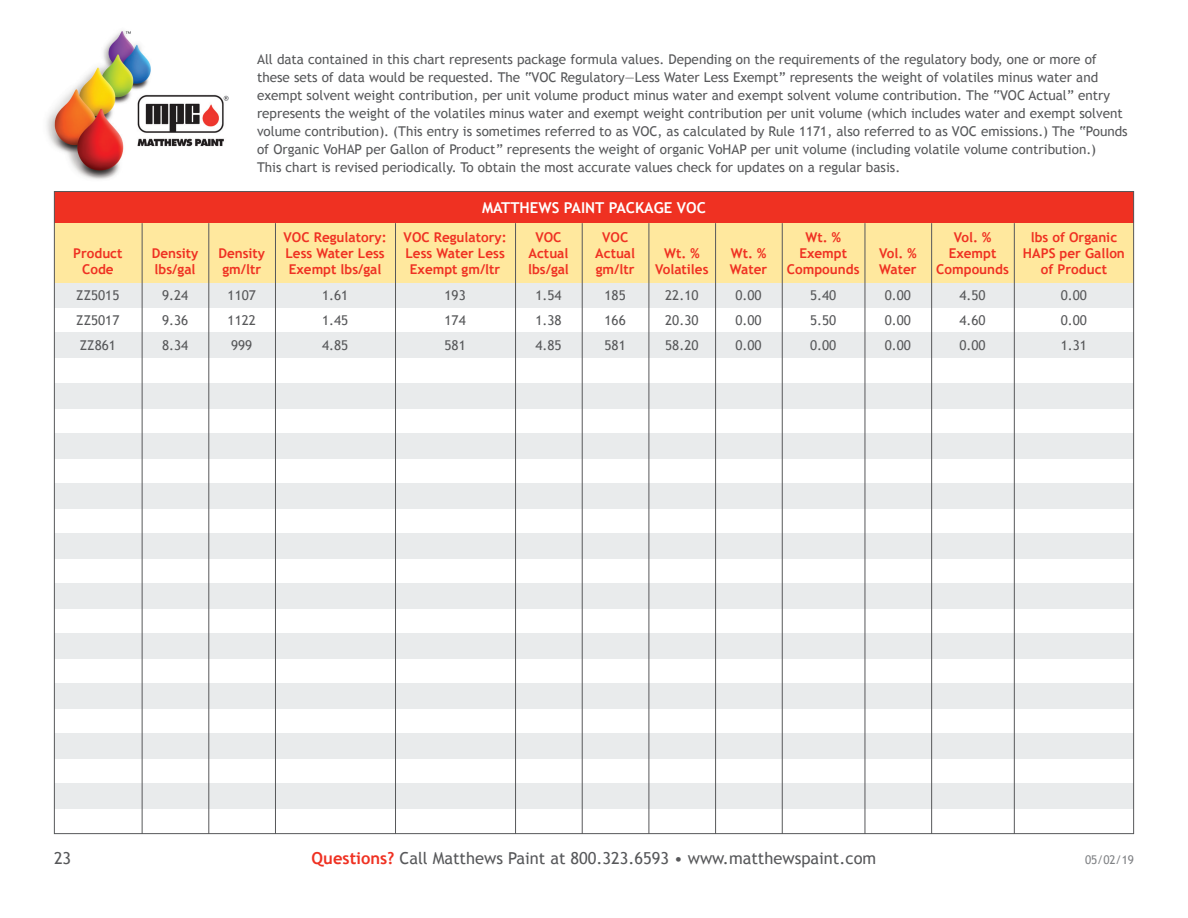
<style>
.page{position:relative;width:1188px;height:918px;background:#fff}
.page>*{position:absolute;margin:0;border:0;box-sizing:border-box;transform-origin:0 0}
.t1{font:16.5px "Trebuchet MS";color:#57585a}
.t2{font:16.5px "Trebuchet MS";color:#57585a}
.t3{font:700 15px "Trebuchet MS";color:#fff}
.t4{font:13.5px/18px "Trebuchet MS";color:#57585a}
.t5{font:700 13.5px/16.2px "Trebuchet MS";color:#ef3122;text-align:center}
.t6{font:12px "Trebuchet MS";color:#808285}
.s1{font-weight:700;color:#ef3122}
</style>
<div class="page">
<img style="left:46px;top:30px;width:183px;height:150px">
<div style="left:54px;top:283px;width:1080px;height:25px;background:#e9ebec"></div>
<div style="left:54px;top:333px;width:1080px;height:25px;background:#e9ebec"></div>
<div style="left:54px;top:383px;width:1080px;height:25px;background:#e9ebec"></div>
<div style="left:54px;top:433px;width:1080px;height:25px;background:#e9ebec"></div>
<div style="left:54px;top:483px;width:1080px;height:25px;background:#e9ebec"></div>
<div style="left:54px;top:533px;width:1080px;height:25px;background:#e9ebec"></div>
<div style="left:54px;top:583px;width:1080px;height:25px;background:#e9ebec"></div>
<div style="left:54px;top:634px;width:1080px;height:25px;background:#e9ebec"></div>
<div style="left:54px;top:684px;width:1080px;height:25px;background:#e9ebec"></div>
<div style="left:54px;top:734px;width:1080px;height:25px;background:#e9ebec"></div>
<div style="left:54px;top:784px;width:1080px;height:25px;background:#e9ebec"></div>
<div style="left:54px;top:191px;width:1080px;height:32px;background:#ef3122"></div>
<div style="left:275px;top:223px;width:120px;height:60px;background:#ffe89e"></div>
<div style="left:395px;top:223px;width:120px;height:60px;background:#ffe89e"></div>
<div style="left:54px;top:223px;width:88px;height:60px;background:#ffe89e"></div>
<div style="left:142px;top:223px;width:66px;height:60px;background:#ffe89e"></div>
<div style="left:208px;top:223px;width:67px;height:60px;background:#ffe89e"></div>
<div style="left:515px;top:223px;width:67px;height:60px;background:#ffe89e"></div>
<div style="left:582px;top:223px;width:67px;height:60px;background:#ffe89e"></div>
<div style="left:649px;top:223px;width:66px;height:60px;background:#ffe89e"></div>
<div style="left:715px;top:223px;width:67px;height:60px;background:#ffe89e"></div>
<div style="left:782px;top:223px;width:83px;height:60px;background:#ffe89e"></div>
<div style="left:865px;top:223px;width:66px;height:60px;background:#ffe89e"></div>
<div style="left:931px;top:223px;width:83px;height:60px;background:#ffe89e"></div>
<div style="left:1014px;top:223px;width:120px;height:60px;background:#ffe89e"></div>
<hr style="left:142px;top:223px;width:1px;height:611px;background:#57585a">
<hr style="left:208px;top:223px;width:1px;height:611px;background:#57585a">
<hr style="left:275px;top:223px;width:1px;height:611px;background:#57585a">
<hr style="left:395px;top:223px;width:1px;height:611px;background:#57585a">
<hr style="left:515px;top:223px;width:1px;height:611px;background:#57585a">
<hr style="left:582px;top:223px;width:1px;height:611px;background:#57585a">
<hr style="left:649px;top:223px;width:1px;height:611px;background:#57585a">
<hr style="left:715px;top:223px;width:1px;height:611px;background:#57585a">
<hr style="left:782px;top:223px;width:1px;height:611px;background:#57585a">
<hr style="left:865px;top:223px;width:1px;height:611px;background:#57585a">
<hr style="left:931px;top:223px;width:1px;height:611px;background:#57585a">
<hr style="left:1014px;top:223px;width:1px;height:611px;background:#57585a">
<p class="t4" style="left:257px;top:50px;width:872px">All data contained in this chart represents package formula values. Depending on the requirements of the regulatory body, one or more of these sets of data would be requested. The “VOC Regulatory—Less Water Less Exempt” represents the weight of volatiles minus water and exempt solvent weight contribution, per unit volume product minus water and exempt solvent volume contribution. The “VOC Actual” entry represents the weight of the volatiles minus water and exempt weight contribution per unit volume (which includes water and exempt solvent volume contribution). (This entry is sometimes referred to as VOC, as calculated by Rule 1171, also referred to as VOC emissions.) The “Pounds of Organic VoHAP per Gallon of Product” represents the weight of organic VoHAP per unit volume (including volatile volume contribution.)<br>This chart is revised periodically. To obtain the most accurate values check for updates on a regular basis.</p>
<p class="t5" style="left:73px;top:245px;width:51px">Product<br>Code</p>
<p class="t5" style="left:152px;top:245px;width:48px;text-align:left">Density lbs/gal</p>
<p class="t5" style="left:218px;top:245px;width:48px;text-align:left">Density gm/ltr</p>
<p class="t4" style="left:76px;top:287px;width:45px">ZZ5015</p>
<p class="t4" style="left:76px;top:312px;width:45px">ZZ5017</p>
<p class="t4" style="left:80px;top:337px;width:38px">ZZ861</p>
<p class="t4" style="left:162px;top:287px;width:28px">9.24</p>
<p class="t4" style="left:162px;top:312px;width:28px">9.36</p>
<p class="t4" style="left:162px;top:337px;width:28px">8.34</p>
<p class="t4" style="left:228px;top:287px;width:30px">1107</p>
<p class="t4" style="left:228px;top:312px;width:30px">1122</p>
<p class="t4" style="left:231px;top:337px;width:23px">999</p>
<p class="t3" style="left:482px;top:198px;width:225px">MATTHEWS PAINT PACKAGE VOC</p>
<p class="t5" style="left:284px;top:229px;width:105px;text-align:left">VOC Regulatory:<br>Less Water Less<br>Exempt lbs/gal</p>
<p class="t5" style="left:404px;top:229px;width:105px">VOC Regulatory:<br>Less Water Less<br>Exempt gm/ltr</p>
<p class="t4" style="left:322px;top:287px;width:28px">1.61</p>
<p class="t4" style="left:322px;top:312px;width:28px">1.45</p>
<p class="t4" style="left:322px;top:337px;width:28px">4.85</p>
<p class="t4" style="left:445px;top:287px;width:23px">193</p>
<p class="t4" style="left:445px;top:312px;width:23px">174</p>
<p class="t4" style="left:445px;top:337px;width:23px">581</p>
<p class="t5" style="left:528px;top:229px;width:42px">VOC<br>Actual lbs/gal</p>
<p class="t5" style="left:595px;top:229px;width:41px">VOC<br>Actual gm/ltr</p>
<p class="t4" style="left:535px;top:287px;width:28px">1.54</p>
<p class="t4" style="left:535px;top:312px;width:28px">1.38</p>
<p class="t4" style="left:535px;top:337px;width:28px">4.85</p>
<p class="t4" style="left:605px;top:287px;width:23px">185</p>
<p class="t4" style="left:605px;top:312px;width:23px">166</p>
<p class="t4" style="left:605px;top:337px;width:23px">581</p>
<p class="t5" style="left:655px;top:245px;width:55px">Wt. %<br>Volatiles</p>
<p class="t5" style="left:730px;top:245px;width:39px;text-align:left">Wt. %<br>Water</p>
<p class="t4" style="left:665px;top:287px;width:35px">22.10</p>
<p class="t4" style="left:665px;top:312px;width:35px">20.30</p>
<p class="t4" style="left:665px;top:337px;width:35px">58.20</p>
<p class="t4" style="left:735px;top:287px;width:28px">0.00</p>
<p class="t4" style="left:735px;top:312px;width:28px">0.00</p>
<p class="t4" style="left:735px;top:337px;width:28px">0.00</p>
<p class="t5" style="left:787px;top:229px;width:74px">Wt. %<br>Exempt<br>Compounds</p>
<p class="t4" style="left:810px;top:287px;width:28px">5.40</p>
<p class="t4" style="left:810px;top:312px;width:28px">5.50</p>
<p class="t4" style="left:810px;top:337px;width:28px">0.00</p>
<p class="t5" style="left:879px;top:245px;width:39px;text-align:left">Vol. %<br>Water</p>
<p class="t4" style="left:885px;top:287px;width:28px">0.00</p>
<p class="t4" style="left:885px;top:312px;width:28px">0.00</p>
<p class="t4" style="left:885px;top:337px;width:28px">0.00</p>
<p class="t5" style="left:936px;top:229px;width:74px">Vol. %<br>Exempt<br>Compounds</p>
<p class="t5" style="left:1023px;top:229px;width:103px">lbs of Organic<br>HAPS per Gallon of Product</p>
<p class="t4" style="left:960px;top:287px;width:28px">4.50</p>
<p class="t4" style="left:960px;top:312px;width:28px">4.60</p>
<p class="t4" style="left:960px;top:337px;width:28px">0.00</p>
<p class="t4" style="left:1061px;top:287px;width:28px">0.00</p>
<p class="t4" style="left:1061px;top:312px;width:28px">0.00</p>
<p class="t4" style="left:1061px;top:337px;width:28px">1.31</p>
<p class="t2" style="left:54px;top:849px;width:19px">23</p>
<p class="t1" style="left:312px;top:849px;width:566px"><span class="s1">Questions?</span> Call Matthews Paint at 800.323.6593 • www.matthewspaint.com</p>
<p class="t6" style="left:1085px;top:853px;width:50px">05/02/19</p>
</div>
